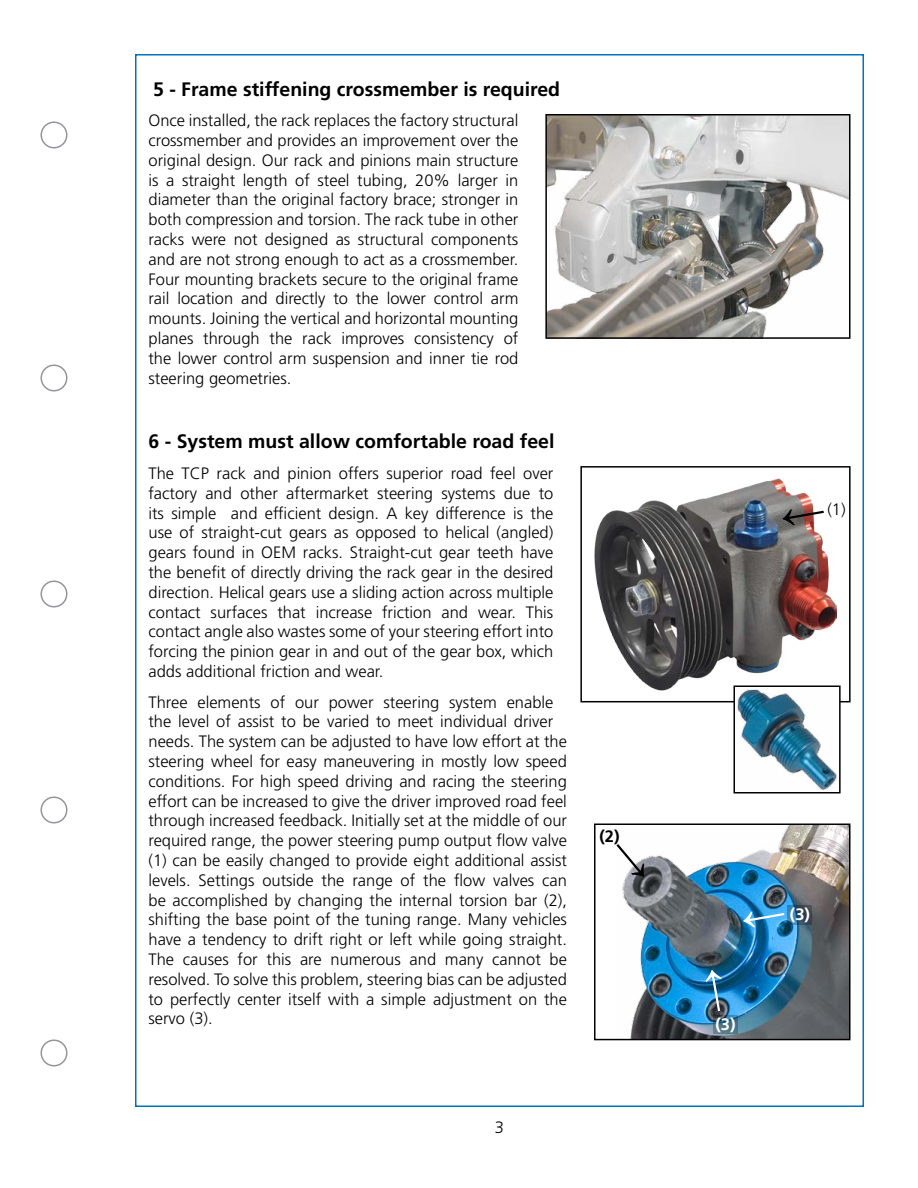
<style>
.page{position:relative;width:918px;height:1188px;background:#fff}
.page>*{position:absolute;margin:0;border:0;box-sizing:border-box;transform-origin:0 0}
.t1{font:700 19.5px "Frutiger LT Std";color:#000}
.t2{font:300 16.5px/19.8px "Frutiger LT Std";color:#000;text-align:justify}
.t3{font:700 16.5px "Frutiger LT Std";color:#fff}
.t4{font:700 16.5px "Frutiger LT Std";color:#000}
</style>
<div class="page">
<div style="left:40px;top:1039px;width:28px;height:27px;border:2px solid #939598;border-radius:50%"></div>
<div style="left:40px;top:364px;width:28px;height:27px;border:2px solid #939598;border-radius:50%"></div>
<div style="left:40px;top:580px;width:28px;height:27px;border:2px solid #939598;border-radius:50%"></div>
<div style="left:40px;top:796px;width:28px;height:27px;border:2px solid #939598;border-radius:50%"></div>
<div style="left:40px;top:121px;width:28px;height:27px;border:2px solid #939598;border-radius:50%"></div>
<img style="left:548px;top:117px;width:299px;height:219px">
<div style="left:545px;top:114px;width:305px;height:225px;border:2px solid #000"></div>
<img style="left:594px;top:478px;width:243px;height:212px">
<div style="left:580px;top:466px;width:271px;height:236px;border:2px solid #000"></div>
<img style="left:622px;top:827px;width:225px;height:210px">
<div style="left:594px;top:824px;width:256px;height:216px;border:2px solid #000"></div>
<svg style="left:713px;top:1015px;width:25px;height:19px"></svg>
<svg style="left:788px;top:906px;width:24px;height:19px"></svg>
<img style="left:737px;top:689px;width:101px;height:101px">
<div style="left:734px;top:686px;width:107px;height:108px;border:2px solid #000"></div>
<svg style="left:781px;top:504px;width:44px;height:23px"></svg>
<svg style="left:742px;top:906px;width:44px;height:23px"></svg>
<svg style="left:704px;top:969px;width:23px;height:43px"></svg>
<svg style="left:622px;top:840px;width:28px;height:42px"></svg>
<p class="t1" style="left:153px;top:77px;width:409px">5 - Frame stiffening crossmember is required</p>
<p class="t2" style="left:148px;top:111px;width:371px">Once installed, the rack replaces the factory structural crossmember and provides an improvement over the original design. Our rack and pinions main structure is a straight length of steel tubing, 20% larger in diameter than the original factory brace; stronger in both compression and torsion. The rack tube in other racks were not designed as structural components and are not strong enough to act as a crossmember.<br>Four mounting brackets secure to the original frame rail location and directly to the lower control arm mounts. Joining the vertical and horizontal mounting planes through the rack improves consistency of the lower control arm suspension and inner tie rod steering geometries.</p>
<p class="t1" style="left:148px;top:430px;width:408px">6 - System must allow comfortable road feel</p>
<p class="t2" style="left:148px;top:464px;width:406px">The TCP rack and pinion offers superior road feel over factory and other aftermarket steering systems due to its simple and efficient design. A key difference is the use of straight-cut gears as opposed to helical (angled) gears found in OEM racks. Straight-cut gear teeth have the benefit of directly driving the rack gear in the desired direction. Helical gears use a sliding action across multiple contact surfaces that increase friction and wear. This contact angle also wastes some of your steering effort into forcing the pinion gear in and out of the gear box, which adds additional friction and wear.</p>
<p class="t2" style="left:148px;top:692px;width:420px;text-align:left">Three elements of our power steering system enable the level of assist to be varied to meet individual driver needs. The system can be adjusted to have low effort at the steering wheel for easy maneuvering in mostly low speed conditions. For high speed driving and racing the steering effort can be increased to give the driver improved road feel through increased feedback. Initially set at the middle of our required range, the power steering pump output flow valve (1) can be easily changed to provide eight additional assist levels. Settings outside the range of the flow valves can be accomplished by changing the internal torsion bar (2), shifting the base point of the tuning range. Many vehicles have a tendency to drift right or left while going straight.<br>The causes for this are numerous and many cannot be resolved. To solve this problem, steering bias can be adjusted to perfectly center itself with a simple adjustment on the servo (3).</p>
<p class="t4" style="left:599px;top:827px;width:22px">(2)</p>
<p class="t2" style="left:495px;top:1118px;width:11px">3</p>
<p class="t2" style="left:827px;top:500px;width:20px">(1)</p>
<p class="t3" style="left:715px;top:1014px;width:22px">(3)</p>
<p class="t3" style="left:790px;top:905px;width:22px">(3)</p>
</div>
